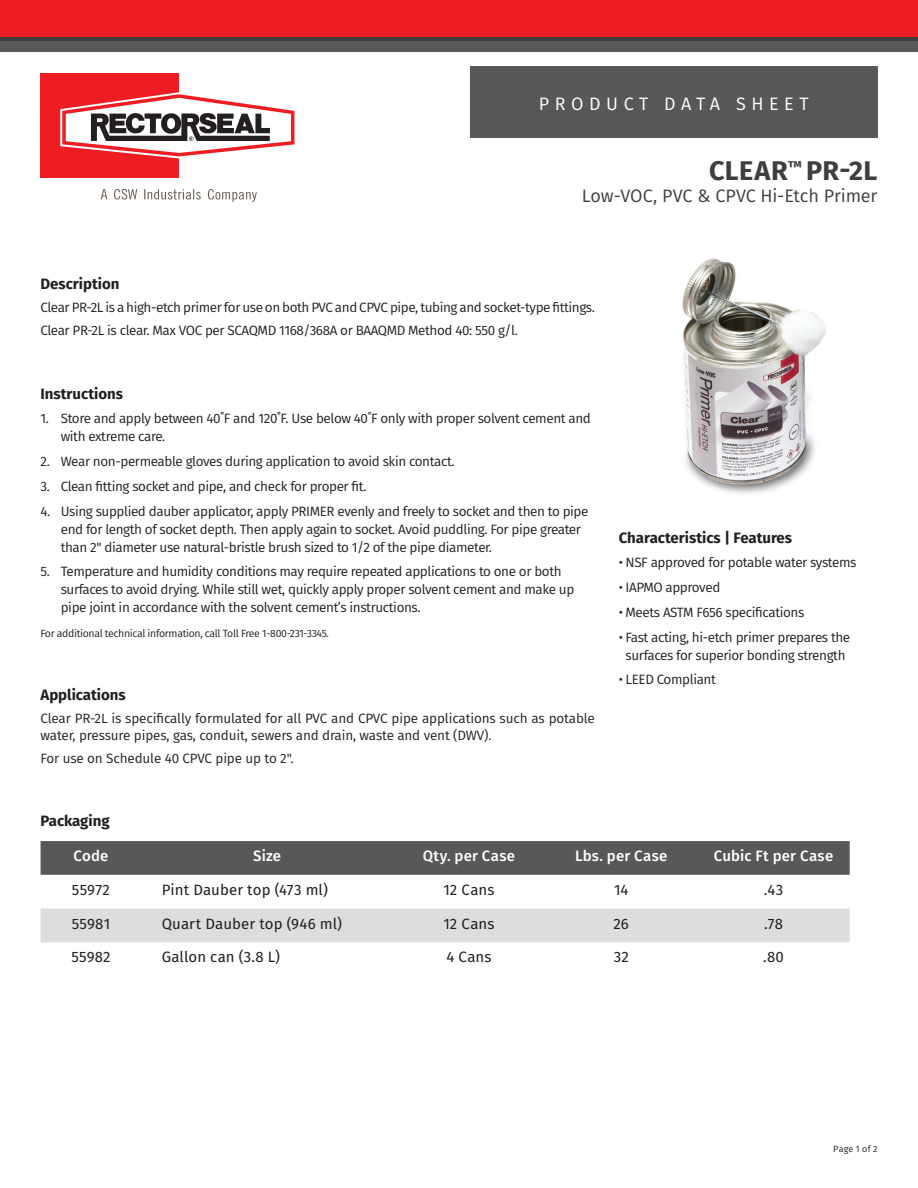
<style>
.page{position:relative;width:918px;height:1188px;background:#fff}
.page>*{position:absolute;margin:0;border:0;box-sizing:border-box;transform-origin:0 0}
.t1{font:700 27px "Fira Sans";letter-spacing:.015em;color:#3e3e3f}
.t2{font:18px "Fira Sans";letter-spacing:-.005em;color:#3e3e3f}
.t3{font:18px "Fira Sans";letter-spacing:.31em;color:#fff}
.Body_copy_center-_fo{font:15px "Fira Sans";letter-spacing:.01em;color:#231f20}
.t4{font:700 15px "Fira Sans";color:#231f20}
.Body_copy_center-_fo-2{font:500 15px "Fira Sans";letter-spacing:.015em;color:#fff}
.Body{font:13.5px/18px "Fira Sans";letter-spacing:-.03em;color:#231f20}
.Body-2{font:13.5px/16.2px "Fira Sans";letter-spacing:-.01em;color:#231f20}
.Body-3{font:10.5px "Fira Sans";letter-spacing:-.03em;color:#231f20}
.t5{font:9px "Fira Sans";letter-spacing:.025em;color:#231f20}
</style>
<div class="page">
<div style="left:470px;top:66px;width:408px;height:71px;background:#57585a"></div>
<div style="left:0;top:40px;width:918px;height:12px;background:#57585a"></div>
<div style="left:0;top:0;width:918px;height:40px;background:#ee1d23"></div>
<hr style="left:0;top:38px;width:918px;height:3px;background:#3e3e3f">
<div style="left:40px;top:73px;width:139px;height:105px;background:#ee1d23"></div>
<svg style="left:60px;top:92px;width:235px;height:66px"></svg>
<svg style="left:101px;top:189px;width:156px;height:13px"></svg>
<img style="left:682px;top:258px;width:144px;height:236px">
<div style="left:41px;top:841px;width:809px;height:34px;background:#57585a"></div>
<div style="left:41px;top:909px;width:809px;height:33px;background:#dcdddf"></div>
<h2 class="t3" style="left:539px;top:91px;width:271px">PRODUCT DATA SHEET</h2>
<h1 class="t1" style="left:709px;top:148px;width:170px">CLEAR<sup>™</sup> PR-2L</h1>
<h2 class="t2" style="left:582px;top:182px;width:297px">Low-VOC, PVC &amp; CPVC Hi-Etch Primer</h2>
<p class="t4" style="left:40px;top:271px;width:81px">Description</p>
<p class="Body" style="left:40px;top:298px;width:556px">Clear PR-2L is a high-etch primer for use on both PVC and CPVC pipe, tubing and socket-type fittings.</p>
<p class="Body" style="left:40px;top:321px;width:479px">Clear PR-2L is clear. Max VOC per SCAQMD 1168/368A or BAAQMD Method 40: 550 g/l.</p>
<p class="t4" style="left:40px;top:381px;width:84px">Instructions</p>
<p class="Body" style="left:61px;top:409px;width:532px;text-indent:-20px">1. Store and apply between 40˚F and 120˚F. Use below 40˚F only with proper solvent cement and with extreme care.</p>
<p class="Body" style="left:40px;top:452px;width:416px">2. Wear non-permeable gloves during application to avoid skin contact.</p>
<p class="Body" style="left:40px;top:477px;width:327px">3. Clean fitting socket and pipe, and check for proper fit.</p>
<p class="Body" style="left:61px;top:501px;width:529px;text-indent:-20px">4. Using supplied dauber applicator, apply PRIMER evenly and freely to socket and then to pipe end for length of socket depth. Then apply again to socket. Avoid puddling. For pipe greater than 2" diameter use natural-bristle brush sized to 1/2 of the pipe diameter.</p>
<p class="Body" style="left:61px;top:562px;width:515px;text-indent:-20px">5. Temperature and humidity conditions may require repeated applications to one or both surfaces to avoid drying. While still wet, quickly apply proper solvent cement and make up pipe joint in accordance with the solvent cement’s instructions.</p>
<p class="Body-3" style="left:40px;top:626px;width:290px">For additional technical information, call Toll Free 1-800-231-3345.</p>
<p class="t4" style="left:40px;top:683px;width:87px">Applications</p>
<p class="Body-2" style="left:40px;top:710px;width:556px">Clear PR-2L is specifically formulated for all PVC and CPVC pipe applications such as potable water, pressure pipes, gas, conduit, sewers and drain, waste and vent (DWV).</p>
<p class="Body-2" style="left:40px;top:749px;width:255px">For use on Schedule 40 CPVC pipe up to 2".</p>
<p class="t4" style="left:41px;top:808px;width:71px">Packaging</p>
<p class="t4" style="left:619px;top:525px;width:175px">Characteristics | Features</p>
<p class="Body" style="left:619px;top:553px;width:239px">• NSF approved for potable water systems</p>
<p class="Body" style="left:619px;top:578px;width:103px">• IAPMO approved</p>
<p class="Body" style="left:619px;top:603px;width:187px">• Meets ASTM F656 specifications</p>
<p class="Body" style="left:619px;top:627px;width:233px;text-align:center">• Fast acting, hi-etch primer prepares the surfaces for superior bonding strength</p>
<p class="Body" style="left:619px;top:670px;width:99px">• LEED Compliant</p>
<p class="Body_copy_center-_fo-2" style="left:74px;top:844px;width:36px">Code</p>
<p class="Body_copy_center-_fo-2" style="left:253px;top:844px;width:29px">Size</p>
<p class="Body_copy_center-_fo-2" style="left:423px;top:844px;width:94px">Qty. per Case</p>
<p class="Body_copy_center-_fo-2" style="left:575px;top:844px;width:94px">Lbs. per Case</p>
<p class="Body_copy_center-_fo-2" style="left:714px;top:844px;width:121px">Cubic Ft per Case</p>
<p class="Body_copy_center-_fo" style="left:72px;top:878px;width:40px">55972</p>
<p class="Body_copy_center-_fo" style="left:162px;top:878px;width:168px">Pint Dauber top (473 ml)</p>
<p class="Body_copy_center-_fo" style="left:443px;top:878px;width:53px">12 Cans</p>
<p class="Body_copy_center-_fo" style="left:614px;top:878px;width:16px">14</p>
<p class="Body_copy_center-_fo" style="left:764px;top:878px;width:21px">.43</p>
<p class="Body_copy_center-_fo" style="left:72px;top:912px;width:40px">55981</p>
<p class="Body_copy_center-_fo" style="left:162px;top:912px;width:182px">Quart Dauber top (946 ml)</p>
<p class="Body_copy_center-_fo" style="left:443px;top:912px;width:53px">12 Cans</p>
<p class="Body_copy_center-_fo" style="left:614px;top:912px;width:17px">26</p>
<p class="Body_copy_center-_fo" style="left:764px;top:912px;width:20px">.78</p>
<p class="Body_copy_center-_fo" style="left:71px;top:946px;width:41px">55982</p>
<p class="Body_copy_center-_fo" style="left:162px;top:946px;width:120px">Gallon can (3.8 L)</p>
<p class="Body_copy_center-_fo" style="left:446px;top:946px;width:47px">4 Cans</p>
<p class="Body_copy_center-_fo" style="left:614px;top:946px;width:17px">32</p>
<p class="Body_copy_center-_fo" style="left:763px;top:946px;width:22px">.80</p>
<p class="t5" style="left:833px;top:1143px;width:46px">Page 1 of 2</p>
</div>
